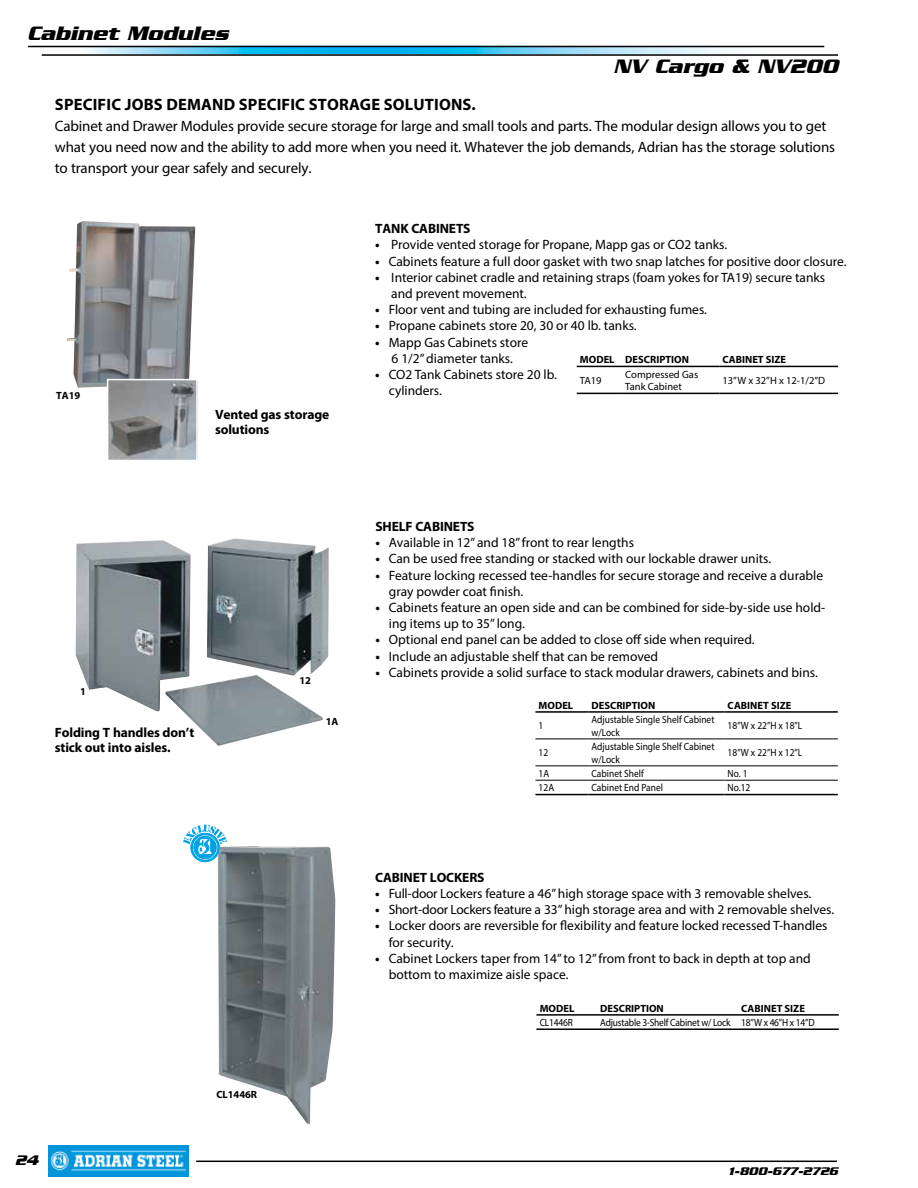
<style>
.page{position:relative;width:918px;height:1188px;background:#fff}
.page>*{position:absolute;margin:0;border:0;box-sizing:border-box;transform-origin:0 0}
.t1{font:italic 700 21px "Serpentine";color:#000}
.t2{font:700 16.5px "Myriad Pro";letter-spacing:.01em;color:#000}
.t3{font:15px/21px "Myriad Pro";letter-spacing:-.01em;color:#000}
.t4{font:italic 700 15px "Serpentine";color:#000}
.t5{font:13.5px/16.2px "Myriad Pro";color:#000}
.t6{font:700 13.5px/15px "Myriad Pro";letter-spacing:-.01em;color:#000}
.t7{font:italic 700 12px "Serpentine";color:#000}
.t8{font:10.5px/12.6px "Myriad Pro";color:#000;scale:.9 1}
.t9{font:700 10.5px "Myriad Pro";color:#000}
.t10{font:10.5px "Myriad Pro";letter-spacing:-.02em;color:#000;scale:.9 1}
.t11{font:10.5px/12.6px "Myriad Pro";color:#000}
.s1{font-weight:700}
</style>
<div class="page">
<svg style="left:79px;top:47px;width:726px;height:7px;background:#71cded"></svg>
<hr style="left:28px;top:46px;width:796px;height:1px;background:#000">
<hr style="left:42px;top:54px;width:796px;height:2px;background:#000">
<hr style="left:196px;top:1161px;width:641px;height:1px;background:#000">
<img style="left:49px;top:1146px;width:140px;height:30px">
<hr style="left:535px;top:739px;width:53px;height:1px;background:#000">
<hr style="left:588px;top:739px;width:136px;height:1px;background:#000">
<hr style="left:724px;top:739px;width:114px;height:1px;background:#000">
<hr style="left:535px;top:766px;width:53px;height:1px;background:#000">
<hr style="left:588px;top:766px;width:136px;height:1px;background:#000">
<hr style="left:724px;top:766px;width:114px;height:1px;background:#000">
<hr style="left:535px;top:780px;width:53px;height:1px;background:#000">
<hr style="left:588px;top:780px;width:136px;height:1px;background:#000">
<hr style="left:724px;top:780px;width:114px;height:1px;background:#000">
<hr style="left:535px;top:794px;width:53px;height:1px;background:#000">
<hr style="left:588px;top:794px;width:136px;height:1px;background:#000">
<hr style="left:724px;top:794px;width:114px;height:1px;background:#000">
<hr style="left:535px;top:711px;width:53px;height:2px;background:#000">
<hr style="left:588px;top:711px;width:136px;height:2px;background:#000">
<hr style="left:724px;top:711px;width:114px;height:2px;background:#000">
<img style="left:76px;top:538px;width:253px;height:208px">
<img style="left:218px;top:846px;width:117px;height:278px">
<hr style="left:577px;top:366px;width:45px;height:1px;background:#000">
<hr style="left:622px;top:366px;width:97px;height:1px;background:#000">
<hr style="left:719px;top:366px;width:119px;height:1px;background:#000">
<hr style="left:577px;top:393px;width:45px;height:1px;background:#000">
<hr style="left:622px;top:393px;width:97px;height:1px;background:#000">
<hr style="left:719px;top:393px;width:119px;height:1px;background:#000">
<hr style="left:536px;top:1028px;width:61px;height:2px;background:#000">
<hr style="left:597px;top:1028px;width:141px;height:2px;background:#000">
<hr style="left:738px;top:1028px;width:101px;height:2px;background:#000">
<hr style="left:536px;top:1014px;width:61px;height:2px;background:#000">
<hr style="left:597px;top:1014px;width:141px;height:2px;background:#000">
<hr style="left:738px;top:1014px;width:101px;height:2px;background:#000">
<img style="left:67px;top:221px;width:128px;height:167px">
<img style="left:110px;top:382px;width:85px;height:76px">
<div style="left:107px;top:379px;width:91px;height:82px;border:2px solid #fff"></div>
<svg style="left:183px;top:825px;width:44px;height:37px"></svg>
<h1 class="t1" style="left:27px;top:22px;width:203px">Cabinet Modules</h1>
<h1 class="t1" style="left:614px;top:55px;width:226px">NV Cargo &amp; NV200</h1>
<p class="t2" style="left:55px;top:93px;width:422px">SPECIFIC JOBS DEMAND SPECIFIC STORAGE SOLUTIONS.</p>
<p class="t3" style="left:55px;top:115px;width:782px">Cabinet and Drawer Modules provide secure storage for large and small tools and parts. The modular design allows you to get what you need now and the ability to add more when you need it. Whatever the job demands, Adrian has the storage solutions to transport your gear safely and securely.</p>
<p class="t9" style="left:56px;top:388px;width:25px">TA19</p>
<p class="t6" style="left:215px;top:407px;width:116px">Vented gas storage solutions</p>
<p class="t9" style="left:80px;top:684px;width:7px">1</p>
<p class="t6" style="left:55px;top:724px;width:141px">Folding T handles don’t stick out into aisles.</p>
<p class="t9" style="left:299px;top:674px;width:13px">12</p>
<p class="t9" style="left:326px;top:715px;width:14px">1A</p>
<p class="t4" style="left:15px;top:1152px;width:25px">24</p>
<p class="t9" style="left:217px;top:1087px;width:42px">CL1446R</p>
<p class="t6" style="left:375px;top:221px;width:97px">TANK CABINETS</p>
<p class="t5" style="left:375px;top:237px;width:353px"><span class="s1">•</span> Provide vented storage for Propane, Mapp gas or CO2 tanks.</p>
<p class="t5" style="left:375px;top:253px;width:473px"><span class="s1">•</span> Cabinets feature a full door gasket with two snap latches for positive door closure.</p>
<p class="t5" style="left:391px;top:269px;width:435px;text-indent:-16px"><span class="s1">•</span> Interior cabinet cradle and retaining straps (foam yokes for TA19) secure tanks and prevent movement.</p>
<p class="t5" style="left:375px;top:301px;width:333px"><span class="s1">•</span> Floor vent and tubing are included for exhausting fumes.</p>
<p class="t5" style="left:375px;top:318px;width:263px"><span class="s1">•</span> Propane cabinets store 20, 30 or 40 lb. tanks.</p>
<p class="t5" style="left:375px;top:334px;width:154px;text-align:center"><span class="s1">•</span> Mapp Gas Cabinets store<br>6 1/2” diameter tanks.</p>
<p class="t5" style="left:389px;top:366px;width:170px;text-indent:-14px"><span class="s1">•</span> CO2 Tank Cabinets store 20 lb. cylinders.</p>
<p class="t9" style="left:580px;top:353px;width:111px">MODEL DESCRIPTION</p>
<p class="t9" style="left:723px;top:353px;width:65px">CABINET SIZE</p>
<p class="t11" style="left:580px;top:374px;width:23px">TA19</p>
<p class="t11" style="left:625px;top:368px;width:74px">Compressed Gas<br>Tank Cabinet</p>
<p class="t11" style="left:723px;top:374px;width:104px">13”W x 32”H x 12-1/2”D</p>
<p class="t6" style="left:375px;top:519px;width:101px">SHELF CABINETS</p>
<p class="t5" style="left:375px;top:534px;width:260px"><span class="s1">•</span> Available in 12” and 18” front to rear lengths</p>
<p class="t5" style="left:375px;top:551px;width:397px"><span class="s1">•</span> Can be used free standing or stacked with our lockable drawer units.</p>
<p class="t5" style="left:389px;top:567px;width:436px;text-indent:-13px"><span class="s1">•</span> Feature locking recessed tee-handles for secure storage and receive a durable gray powder coat finish.</p>
<p class="t5" style="left:389px;top:599px;width:438px;text-indent:-13px"><span class="s1">•</span> Cabinets feature an open side and can be combined for side-by-side use hold&shy;ing items up to 35” long.</p>
<p class="t5" style="left:375px;top:632px;width:381px"><span class="s1">•</span> Optional end panel can be added to close off side when required.</p>
<p class="t5" style="left:375px;top:648px;width:284px"><span class="s1">•</span> Include an adjustable shelf that can be removed</p>
<p class="t5" style="left:375px;top:664px;width:444px"><span class="s1">•</span> Cabinets provide a solid surface to stack modular drawers, cabinets and bins.</p>
<p class="t9" style="left:539px;top:698px;width:36px">MODEL</p>
<p class="t9" style="left:592px;top:698px;width:65px">DESCRIPTION</p>
<p class="t9" style="left:728px;top:698px;width:65px">CABINET SIZE</p>
<p class="t8" style="left:539px;top:719px;width:7px">1</p>
<p class="t8" style="left:592px;top:713px;width:138px">Adjustable Single Shelf Cabinet w/Lock</p>
<p class="t8" style="left:728px;top:719px;width:85px">18”W x 22”H x 18”L</p>
<p class="t8" style="left:539px;top:746px;width:12px">12</p>
<p class="t8" style="left:592px;top:740px;width:138px">Adjustable Single Shelf Cabinet w/Lock</p>
<p class="t8" style="left:728px;top:746px;width:85px">18”W x 22”H x 12”L</p>
<p class="t8" style="left:539px;top:767px;width:13px">1A</p>
<p class="t8" style="left:592px;top:767px;width:60px">Cabinet Shelf</p>
<p class="t8" style="left:728px;top:767px;width:24px">No. 1</p>
<p class="t8" style="left:539px;top:781px;width:19px">12A</p>
<p class="t8" style="left:592px;top:781px;width:81px">Cabinet End Panel</p>
<p class="t8" style="left:728px;top:781px;width:27px">No.12</p>
<p class="t6" style="left:375px;top:869px;width:111px">CABINET LOCKERS</p>
<p class="t5" style="left:375px;top:885px;width:438px"><span class="s1">•</span> Full-door Lockers feature a 46” high storage space with 3 removable shelves.</p>
<p class="t5" style="left:375px;top:901px;width:460px"><span class="s1">•</span> Short-door Lockers feature a 33” high storage area and with 2 removable shelves.</p>
<p class="t5" style="left:389px;top:918px;width:440px;text-indent:-14px"><span class="s1">•</span> Locker doors are reversible for flexibility and feature locked recessed T-handles for security.</p>
<p class="t5" style="left:389px;top:950px;width:424px;text-indent:-14px"><span class="s1">•</span> Cabinet Lockers taper from 14” to 12” from front to back in depth at top and bottom to maximize aisle space.</p>
<p class="t9" style="left:540px;top:1001px;width:36px">MODEL</p>
<p class="t9" style="left:600px;top:1001px;width:65px">DESCRIPTION</p>
<p class="t9" style="left:741px;top:1001px;width:65px">CABINET SIZE</p>
<p class="t10" style="left:540px;top:1016px;width:38px">CL1446R</p>
<p class="t10" style="left:600px;top:1016px;width:240px">Adjustable 3-Shelf Cabinet w/ Lock 18”W x 46”H x 14”D</p>
<p class="t7" style="left:728px;top:1164px;width:111px">1-800-677-2726</p>
</div>
